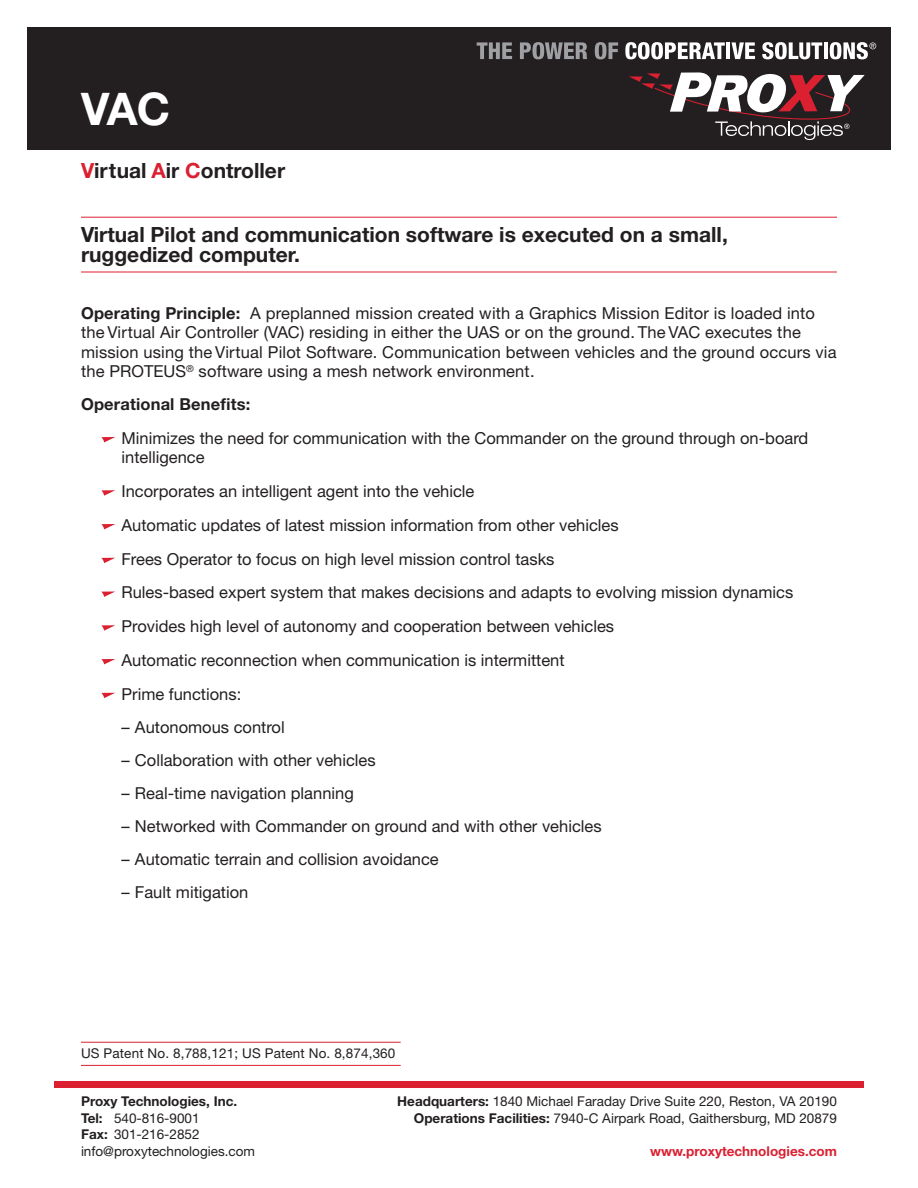
<style>
.page{position:relative;width:918px;height:1188px;background:#fff}
.page>*{position:absolute;margin:0;border:0;box-sizing:border-box;transform-origin:0 0}
.t1{font:700 45px "Helvetica Neue CE";color:#fff}
.t2{font:700 21px/19.5px "Helvetica Neue";color:#231f20}
.t3{font:700 21px "Helvetica Neue CE";color:#231f20}
.t4{font:16.5px/19.5px "Helvetica Neue";color:#231f20}
.t5{font:16.5px/19.5px "Helvetica Neue CE";letter-spacing:.01em;color:#231f20}
.t6{font:700 16.5px "Helvetica Neue";letter-spacing:.01em;color:#231f20}
.t7{font:13.5px/16.5px "Helvetica Neue East A";color:#231f20}
.t8{font:13.5px "Helvetica Neue";letter-spacing:.01em;color:#231f20}
.t9{font:700 13.5px "Helvetica Neue";color:#da2031}
.t10{font:700 13.5px "Helvetica Neue";color:#231f20}
.s1{color:#da2031}
.s2{font-family:"Helvetica Neue";font-weight:700}
.s3{font-family:"Helvetica Neue"}
</style>
<div class="page">
<div style="left:27px;top:27px;width:864px;height:122px;background:#231f20"></div>
<svg style="left:629px;top:72px;width:236px;height:68px"></svg>
<svg style="left:477px;top:42px;width:35px;height:17px"></svg>
<svg style="left:520px;top:42px;width:67px;height:17px"></svg>
<svg style="left:595px;top:42px;width:23px;height:17px"></svg>
<svg style="left:625px;top:42px;width:100px;height:17px"></svg>
<hr style="left:726px;top:42px;width:4px;height:17px;background:#fff">
<svg style="left:732px;top:42px;width:23px;height:17px"></svg>
<svg style="left:762px;top:42px;width:60px;height:17px"></svg>
<hr style="left:824px;top:42px;width:4px;height:17px;background:#fff">
<svg style="left:830px;top:42px;width:46px;height:17px"></svg>
<div style="left:54px;top:1081px;width:810px;height:7px;background:#da2031"></div>
<svg style="left:101px;top:437px;width:14px;height:5px"></svg>
<svg style="left:101px;top:490px;width:14px;height:6px"></svg>
<svg style="left:101px;top:524px;width:14px;height:5px"></svg>
<svg style="left:101px;top:558px;width:14px;height:5px"></svg>
<svg style="left:102px;top:592px;width:12px;height:5px"></svg>
<svg style="left:101px;top:625px;width:14px;height:6px"></svg>
<svg style="left:101px;top:659px;width:14px;height:5px"></svg>
<svg style="left:101px;top:693px;width:14px;height:5px"></svg>
<hr style="left:81px;top:217px;width:756px;height:1px;background:#da2031">
<hr style="left:81px;top:272px;width:756px;height:1px;background:#da2031">
<hr style="left:81px;top:1042px;width:320px;height:1px;background:#da2031">
<hr style="left:81px;top:1065px;width:320px;height:1px;background:#da2031">
<p class="t1" style="left:81px;top:81px;width:91px">VAC</p>
<p class="t3" style="left:81px;top:158px;width:206px"><span class="s1">V</span>irtual <span class="s1">A</span>ir <span class="s1">C</span>ontroller</p>
<p class="t2" style="left:81px;top:225px;width:648px">Virtual Pilot and communication software is executed on a small, ruggedized computer.</p>
<p class="t5" style="left:81px;top:303px;width:757px"><span class="s2">Operating Principle:</span> A preplanned mission created with a Graphics Mission Editor is loaded into the Virtual Air Controller (VAC) residing in either the UAS or on the ground. The VAC executes the mission using the Virtual Pilot Software. Communication between vehicles and the ground occurs via the <span class="s3">PROTEUS</span><sup>®</sup> software using a mesh network environment.</p>
<p class="t6" style="left:81px;top:394px;width:171px">Operational Benefits:</p>
<p class="t4" style="left:122px;top:428px;width:688px">Minimizes the need for communication with the Commander on the ground through on-board intelligence</p>
<p class="t4" style="left:122px;top:481px;width:354px">Incorporates an intelligent agent into the vehicle</p>
<p class="t4" style="left:122px;top:515px;width:499px">Automatic updates of latest mission information from other vehicles</p>
<p class="t4" style="left:122px;top:549px;width:435px">Frees Operator to focus on high level mission control tasks</p>
<p class="t4" style="left:122px;top:583px;width:673px">Rules-based expert system that makes decisions and adapts to evolving mission dynamics</p>
<p class="t4" style="left:122px;top:616px;width:494px">Provides high level of autonomy and cooperation between vehicles</p>
<p class="t4" style="left:122px;top:650px;width:445px">Automatic reconnection when communication is intermittent</p>
<p class="t4" style="left:122px;top:684px;width:121px">Prime functions:</p>
<p class="t4" style="left:121px;top:717px;width:165px">– Autonomous control</p>
<p class="t4" style="left:121px;top:750px;width:256px">– Collaboration with other vehicles</p>
<p class="t4" style="left:121px;top:783px;width:234px">– Real-time navigation planning</p>
<p class="t4" style="left:121px;top:816px;width:482px">– Networked with Commander on ground and with other vehicles</p>
<p class="t4" style="left:121px;top:849px;width:319px">– Automatic terrain and collision avoidance</p>
<p class="t4" style="left:121px;top:882px;width:128px">– Fault mitigation</p>
<p class="t8" style="left:81px;top:1045px;width:316px">US Patent No. 8,788,121; US Patent No. 8,874,360</p>
<p class="t10" style="left:81px;top:1093px;width:158px">Proxy Technologies, Inc.</p>
<p class="t7" style="left:81px;top:1110px;width:176px"><span class="s2">Tel:</span> 540-816-9001<br><span class="s2">Fax:</span> 301-216-2852 info@proxytechnologies.com</p>
<p class="t7" style="left:397px;top:1093px;width:441px;text-align:right"><span class="s2">Headquarters:</span> 1840 Michael Faraday Drive Suite 220, Reston, VA 20190<br><span class="s2">Operations Facilities:</span> 7940-C Airpark Road, Gaithersburg, MD 20879</p>
<p class="t9" style="left:650px;top:1142px;width:188px">www.proxytechnologies.com</p>
</div>
